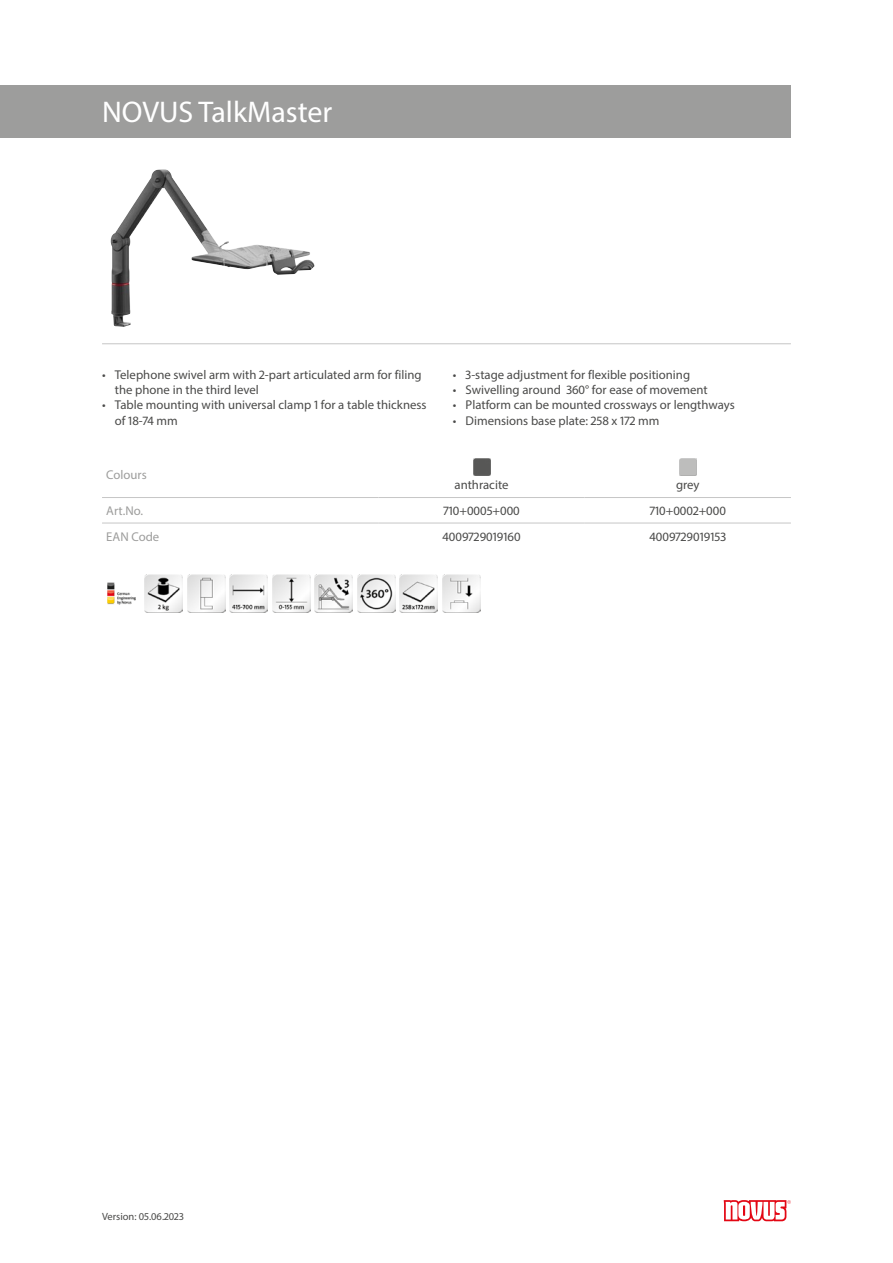
<style>
.page{position:relative;width:893px;height:1263px;background:#fff}
.page>*{position:absolute;margin:0;border:0;box-sizing:border-box;transform-origin:0 0}
.Produktname{font:30px "Myriad Pro";color:#fff}
.Produkttabelle_Zentr{font:12.75px/15.3px "Myriad Pro";color:#4a4a49}
.Produkttabelle_Links{font:12.75px "Myriad Pro";color:#9d9d9c}
.Farbildtext{font:12.75px "Myriad Pro";color:#4a4a49}
.t1{font:10.5px "Myriad Pro";color:#4a4a49}
</style>
<div class="page">
<img style="left:110px;top:169px;width:201px;height:158px">
<hr style="left:102px;top:343px;width:689px;height:1px;background:#c6c6c6">
<img style="left:107px;top:582px;width:29px;height:23px">
<img style="left:145px;top:574px;width:38px;height:38px">
<img style="left:187px;top:574px;width:38px;height:38px">
<img style="left:230px;top:574px;width:38px;height:38px">
<img style="left:272px;top:574px;width:38px;height:38px">
<img style="left:315px;top:574px;width:38px;height:38px">
<img style="left:357px;top:574px;width:38px;height:38px">
<img style="left:400px;top:574px;width:38px;height:38px">
<img style="left:442px;top:574px;width:38px;height:38px">
<svg style="left:724px;top:1200px;width:67px;height:21px"></svg>
<div style="left:0;top:85px;width:791px;height:53px;background:#9d9d9c"></div>
<hr style="left:102px;top:497px;width:276px;height:1px;background:#c6c6c6">
<hr style="left:378px;top:497px;width:207px;height:1px;background:#c6c6c6">
<hr style="left:585px;top:497px;width:206px;height:1px;background:#c6c6c6">
<hr style="left:102px;top:523px;width:276px;height:1px;background:#c6c6c6">
<hr style="left:378px;top:523px;width:207px;height:1px;background:#c6c6c6">
<hr style="left:585px;top:523px;width:206px;height:1px;background:#c6c6c6">
<img style="left:473px;top:459px;width:17px;height:17px">
<img style="left:679px;top:459px;width:17px;height:17px">
<p class="Produktname" style="left:102px;top:94px;width:232px">NOVUS TalkMaster</p>
<p class="Produkttabelle_Zentr" style="left:115px;top:367px;width:308px;text-indent:-13px">• Telephone swivel arm with 2-part articulated arm for filing the phone in the third level</p>
<p class="Produkttabelle_Zentr" style="left:115px;top:397px;width:313px;text-indent:-13px">• Table mounting with universal clamp 1 for a table thickness of 18-74 mm</p>
<p class="Produkttabelle_Links" style="left:106px;top:467px;width:42px">Colours</p>
<p class="Produkttabelle_Zentr" style="left:453px;top:367px;width:239px">• 3-stage adjustment for flexible positioning</p>
<p class="Produkttabelle_Zentr" style="left:453px;top:382px;width:256px">• Swivelling around 360° for ease of movement</p>
<p class="Produkttabelle_Zentr" style="left:453px;top:397px;width:283px">• Platform can be mounted crossways or lengthways</p>
<p class="Produkttabelle_Zentr" style="left:453px;top:413px;width:208px">• Dimensions base plate: 258 x 172 mm</p>
<p class="Farbildtext" style="left:455px;top:477px;width:55px">anthracite</p>
<p class="Farbildtext" style="left:676px;top:477px;width:25px">grey</p>
<p class="Produkttabelle_Links" style="left:106px;top:503px;width:38px">Art.No.</p>
<p class="Produkttabelle_Zentr" style="left:443px;top:503px;width:78px">710+0005+000</p>
<p class="Produkttabelle_Zentr" style="left:650px;top:503px;width:78px">710+0002+000</p>
<p class="Produkttabelle_Links" style="left:106px;top:528px;width:55px">EAN Code</p>
<p class="Produkttabelle_Zentr" style="left:442px;top:528px;width:80px">4009729019160</p>
<p class="Produkttabelle_Zentr" style="left:649px;top:528px;width:78px">4009729019153</p>
<p class="t1" style="left:102px;top:1210px;width:83px">Version: 05.06.2023</p>
</div>
